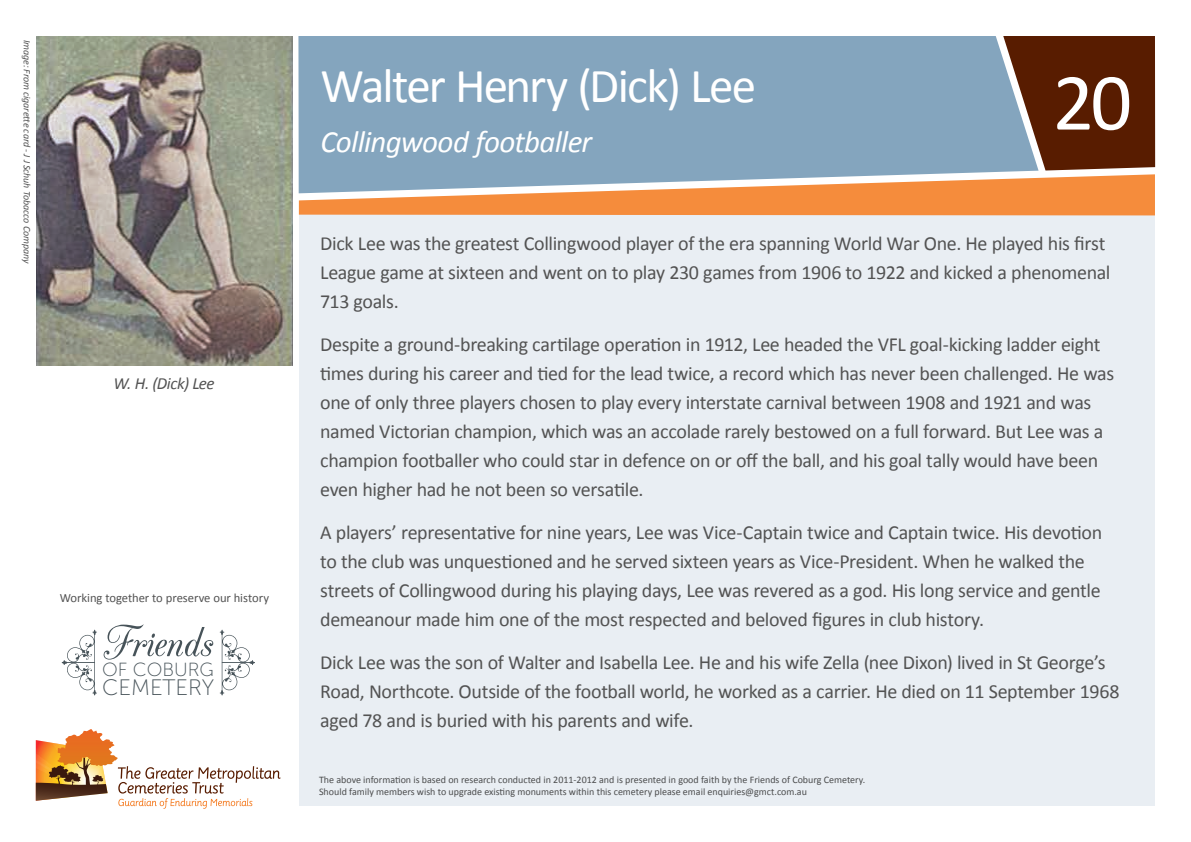
<style>
.page{position:relative;width:1191px;height:842px;background:#fff}
.page>*{position:absolute;margin:0;border:0;box-sizing:border-box;transform-origin:0 0}
.t1{font:82px "Calibri";color:#fff}
.t2{font:51.3px "CAC Champagne";letter-spacing:-.005em;color:#475359}
.t3{font:49px "Calibri";letter-spacing:-.035em;color:#fff}
.t4{font:italic 31px "Calibri";letter-spacing:-.02em;color:#fff}
.t5{font:22.3px "Museo Sans 100";letter-spacing:-.005em;color:#475359}
.t6{font:20px/29px "Calibri";letter-spacing:-.02em;color:#535353}
.t7{font:19px "Museo Sans 100";color:#475359}
.t8{font:italic 17px "Calibri";letter-spacing:-.025em;color:#535353}
.t9{font:12.6px "Calibri";letter-spacing:-.005em;color:#535353}
.t10{font:10px/12px "Calibri";color:#4b4c4d}
.t11{font:italic 10px "Calibri";letter-spacing:-.005em;color:#535353}
</style>
<div class="page">
<div style="left:299px;top:201px;width:856px;height:605px;background:#e9eef3"></div>
<svg style="left:299px;top:36px;width:856px;height:179px;background:#969597"></svg>
<svg style="left:36px;top:729px;width:244px;height:80px"></svg>
<svg style="left:220px;top:629px;width:35px;height:67px"></svg>
<svg style="left:62px;top:629px;width:35px;height:67px"></svg>
<img style="left:36px;top:36px;width:256px;height:329px">
<p class="t11" style="left:34px;top:40px;width:225px;rotate:90deg">Image: From cigarette card - J J Schuh Tobacco Company</p>
<p class="t8" style="left:113px;top:372px;width:103px">W. H. (Dick) Lee</p>
<p class="t9" style="left:60px;top:590px;width:211px">Working together to preserve our history</p>
<h2 class="t2" style="left:103px;top:617px;width:111px">Friends</h2>
<p class="t7" style="left:102px;top:660px;width:113px">OF COBURG</p>
<p class="t5" style="left:102px;top:676px;width:113px">CEMETERY</p>
<h3 class="t3" style="left:320px;top:55px;width:437px">Walter Henry (Dick) Lee</h3>
<h3 class="t4" style="left:320px;top:121px;width:273px">Collingwood footballer</h3>
<h1 class="t1" style="left:1052px;top:50px;width:81px">20</h1>
<p class="t6" style="left:320px;top:228px;width:792px">Dick Lee was the greatest Collingwood player of the era spanning World War One. He played his first<br>League game at sixteen and went on to play 230 games from 1906 to 1922 and kicked a phenomenal<br>713 goals.</p>
<p class="t6" style="left:320px;top:330px;width:795px">Despite a ground-breaking cartilage operation in 1912, Lee headed the VFL goal-kicking ladder eight times during his career and tied for the lead twice, a record which has never been challenged. He was one of only three players chosen to play every interstate carnival between 1908 and 1921 and was named Victorian champion, which was an accolade rarely bestowed on a full forward. But Lee was a champion footballer who could star in defence on or off the ball, and his goal tally would have been even higher had he not been so versatile.</p>
<p class="t6" style="left:320px;top:518px;width:783px">A players’ representative for nine years, Lee was Vice-Captain twice and Captain twice. His devotion to the club was unquestioned and he served sixteen years as Vice-President. When he walked the streets of Collingwood during his playing days, Lee was revered as a god. His long service and gentle demeanour made him one of the most respected and beloved figures in club history.</p>
<p class="t6" style="left:320px;top:648px;width:801px">Dick Lee was the son of Walter and Isabella Lee. He and his wife Zella (nee Dixon) lived in St George’s<br>Road, Northcote. Outside of the football world, he worked as a carrier. He died on 11 September 1968 aged 78 and is buried with his parents and wife.</p>
<p class="t10" style="left:319px;top:773px;width:547px">The above information is based on research conducted in 2011-2012 and is presented in good faith by the Friends of Coburg Cemetery.<br>Should family members wish to upgrade existing monuments within this cemetery please email enquiries@gmct.com.au</p>
</div>
